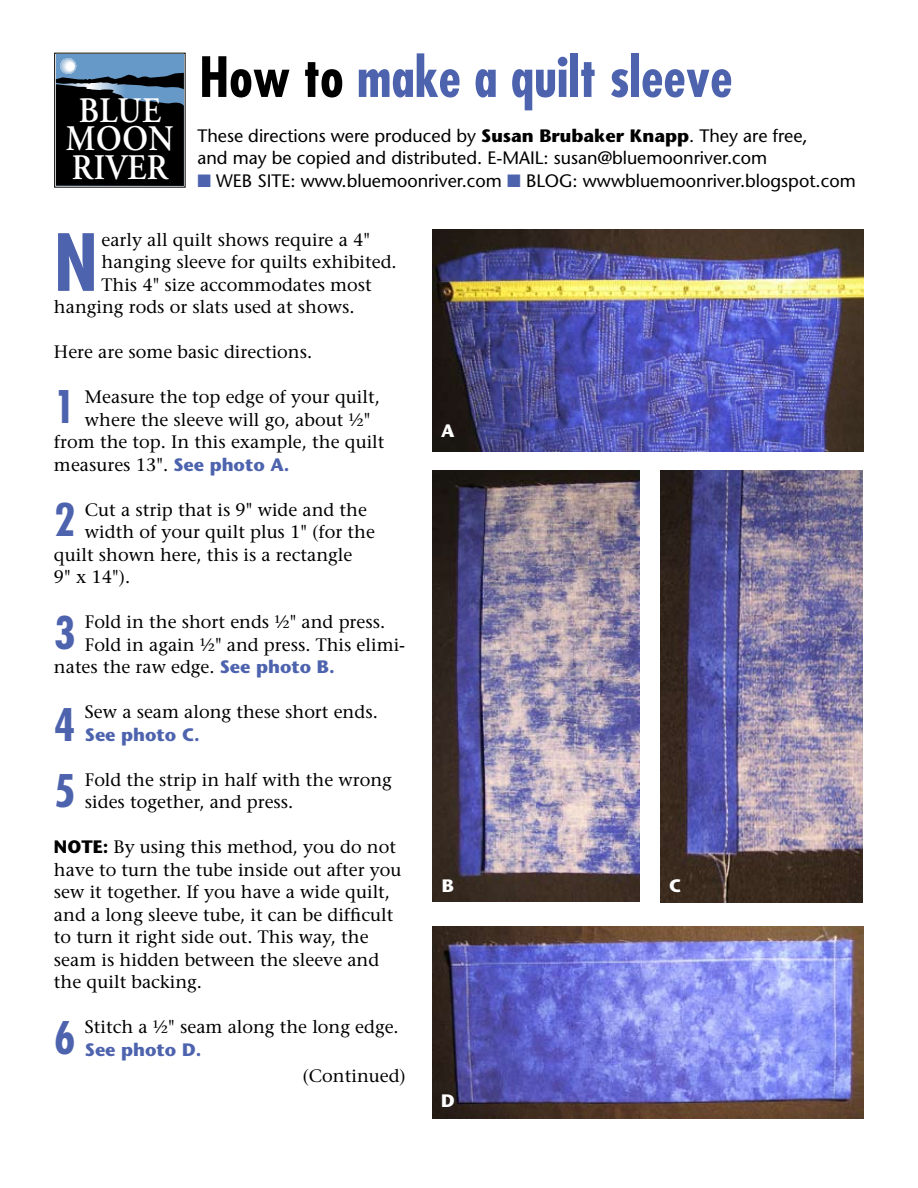
<style>
.page{position:relative;width:918px;height:1188px;background:#fff}
.page>*{position:absolute;margin:0;border:0;box-sizing:border-box;transform-origin:0 0}
.t1{font:700 condensed 76.5px "Futura";color:#4d63ae}
.t2{font:700 condensed 54px "Futura";color:#4d63ae}
.t3{font:700 condensed 43.8px/91.5px "Futura";color:#4d63ae}
.t4{font:600 35.85px/28.8px "Adobe Garamond";letter-spacing:.015em;color:#fff;text-align:center;scale:.9 1}
.t5{font:18px/22.5px "Stone Serif";color:#000}
.t6{font:18px "Stone Sans";color:#000}
.t7{font:700 18px "Stone Sans";color:#4d63ae}
.t8{font:700 18px "Stone Sans";color:#fff}
.s1{color:#000}
.s2{font-weight:700}
.s3{font-family:"Stone Sans";font-weight:700;color:#4d63ae}
.s4{font-family:"Stone Sans";font-weight:700}
</style>
<div class="page">
<img style="left:432px;top:230px;width:432px;height:222px">
<img style="left:433px;top:470px;width:206px;height:432px">
<img style="left:661px;top:470px;width:202px;height:433px">
<img style="left:432px;top:926px;width:432px;height:193px">
<div style="left:56px;top:54px;width:128px;height:132px;background:#6799c8"></div>
<svg style="left:56px;top:58px;width:128px;height:128px"></svg>
<h3 class="t4" style="left:66px;top:96px;width:122px">BLUE<br>MOON<br>RIVER</h3>
<h2 class="t2" style="left:199px;top:42px;width:535px"><span class="s1">How to</span> make a quilt sleeve</h2>
<p class="t6" style="left:197px;top:125px;width:612px">These directions were produced by <span class="s2">Susan Brubaker Knapp</span>. They are free,</p>
<p class="t6" style="left:197px;top:147px;width:571px">and may be copied and distributed. E-MAIL: susan@bluemoonriver.com</p>
<p class="t6" style="left:216px;top:170px;width:287px">WEB SITE: www.bluemoonriver.com</p>
<p class="t6" style="left:526px;top:170px;width:331px">BLOG: wwwbluemoonriver.blogspot.com</p>
<p class="t5" style="left:102px;top:228px;width:270px">early all quilt shows require a 4"</p>
<p class="t5" style="left:102px;top:251px;width:297px">hanging sleeve for quilts exhibited.</p>
<p class="t5" style="left:102px;top:273px;width:272px">This 4" size accommodates most</p>
<p class="t5" style="left:54px;top:296px;width:302px">hanging rods or slats used at shows.</p>
<p class="t5" style="left:54px;top:341px;width:260px">Here are some basic directions.</p>
<p class="t5" style="left:85px;top:386px;width:297px">Measure the top edge of your quilt,</p>
<p class="t5" style="left:85px;top:408px;width:287px">where the sleeve will go, about ½"</p>
<p class="t5" style="left:54px;top:431px;width:332px">from the top. In this example, the quilt</p>
<p class="t5" style="left:54px;top:453px;width:237px">measures 13". <span class="s3">See photo A.</span></p>
<p class="t5" style="left:85px;top:498px;width:284px">Cut a strip that is 9" wide and the</p>
<p class="t5" style="left:85px;top:521px;width:292px">width of your quilt plus 1" (for the</p>
<p class="t5" style="left:54px;top:543px;width:300px">quilt shown here, this is a rectangle</p>
<p class="t5" style="left:54px;top:566px;width:78px">9" x 14").</p>
<p class="t5" style="left:85px;top:611px;width:302px">Fold in the short ends ½" and press.</p>
<p class="t5" style="left:85px;top:633px;width:322px">Fold in again ½" and press. This elimi-</p>
<p class="t5" style="left:54px;top:656px;width:282px">nates the raw edge. <span class="s3">See photo B.</span></p>
<p class="t5" style="left:85px;top:701px;width:294px">Sew a seam along these short ends.</p>
<p class="t7" style="left:85px;top:723px;width:116px">See photo C.</p>
<p class="t5" style="left:85px;top:768px;width:308px">Fold the strip in half with the wrong sides together, and press.</p>
<p class="t5" style="left:54px;top:836px;width:349px"><span class="s4">NOTE:</span> By using this method, you do not have to turn the tube inside out after you sew it together. If you have a wide quilt, and a long sleeve tube, it can be difficult to turn it right side out. This way, the seam is hidden between the sleeve and the quilt backing.</p>
<p class="t5" style="left:85px;top:1016px;width:315px">Stitch a ½" seam along the long edge.</p>
<p class="t7" style="left:85px;top:1038px;width:118px">See photo D.</p>
<h1 class="t1" style="left:54px;top:213px;width:45px">N</h1>
<h3 class="t3" style="left:54px;top:361px;width:23px">1</h3>
<h3 class="t3" style="left:54px;top:474px;width:23px">2</h3>
<h3 class="t3" style="left:54px;top:587px;width:23px">3<br>4</h3>
<h3 class="t3" style="left:54px;top:745px;width:23px">5</h3>
<h3 class="t3" style="left:54px;top:992px;width:23px">6</h3>
<p class="t5" style="left:303px;top:1065px;width:105px">(Continued)</p>
<p class="t8" style="left:441px;top:419px;width:15px">A</p>
<p class="t8" style="left:442px;top:874px;width:14px">B</p>
<p class="t8" style="left:669px;top:874px;width:14px">C</p>
<p class="t8" style="left:441px;top:1089px;width:15px">D</p>
</div>
